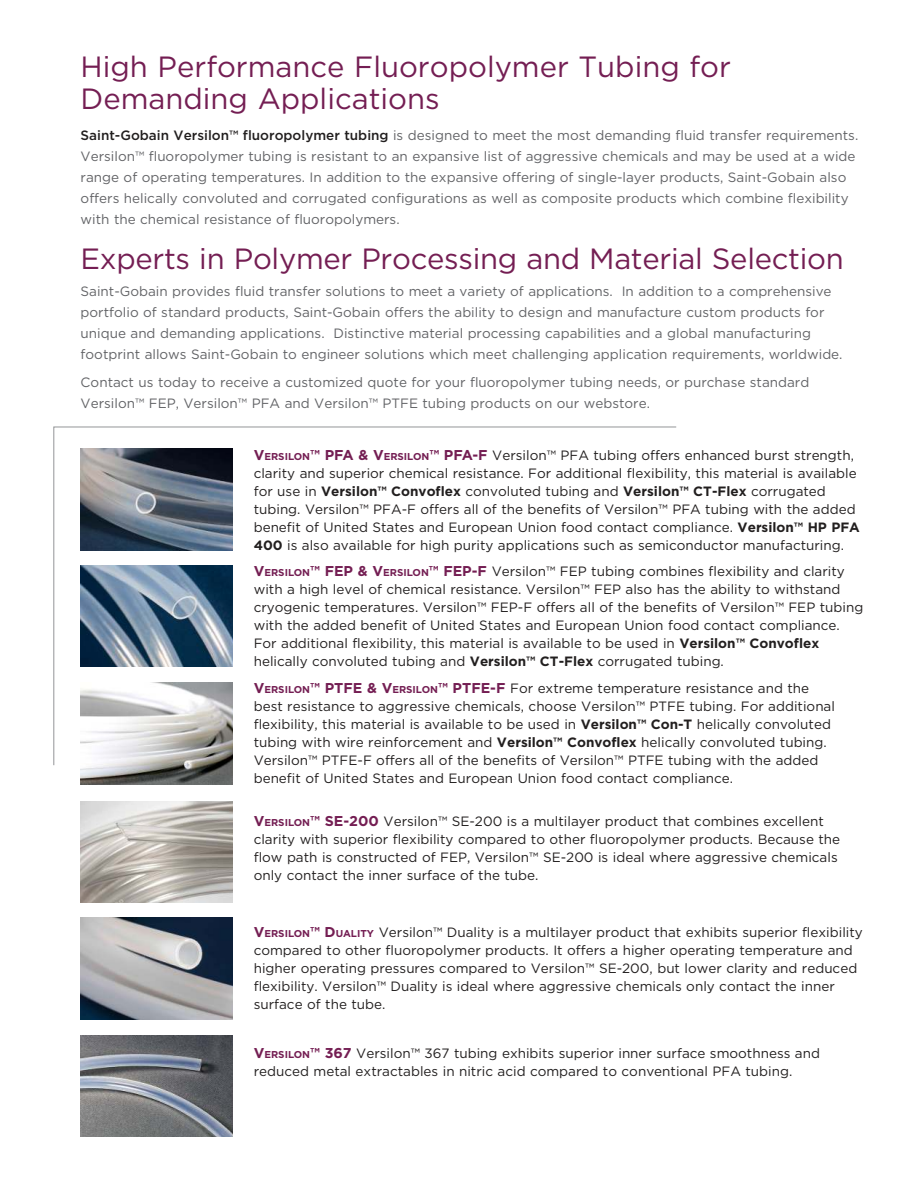
<style>
.page{position:relative;width:918px;height:1188px;background:#fff}
.page>*{position:absolute;margin:0;border:0;box-sizing:border-box;transform-origin:0 0}
.t1{font:29.25px/31.5px "Gotham";color:#741e53}
.t2{font:13.5px/18px "Gotham";color:#221f1f}
.t3{font:13.5px/21px "Gotham";color:#626366}
.s1{font-weight:500;color:#221f1f}
.s2{font-weight:700;font-size:14.25px;color:#741e53}
.s3{font-weight:700;font-size:10.05px;color:#741e53}
.s4{font-weight:700}
</style>
<div class="page">
<img style="left:81px;top:766px;width:152px;height:18px">
<img style="left:81px;top:1036px;width:152px;height:101px">
<img style="left:81px;top:802px;width:152px;height:101px">
<img style="left:81px;top:918px;width:152px;height:101px">
<svg style="left:53px;top:426px;width:624px;height:340px"></svg>
<h1 class="t1" style="left:81px;top:53px;width:652px">High Performance Fluoropolymer Tubing for<br>Demanding Applications</h1>
<p class="t3" style="left:81px;top:125px;width:779px"><span class="s1">Saint-Gobain Versilon™ fluoropolymer tubing</span> is designed to meet the most demanding fluid transfer requirements.<br>Versilon™ fluoropolymer tubing is resistant to an expansive list of aggressive chemicals and may be used at a wide range of operating temperatures. In addition to the expansive offering of single-layer products, Saint-Gobain also offers helically convoluted and corrugated configurations as well as composite products which combine flexibility with the chemical resistance of fluoropolymers.</p>
<h1 class="t1" style="left:81px;top:244px;width:765px">Experts in Polymer Processing and Material Selection</h1>
<p class="t3" style="left:81px;top:282px;width:763px">Saint-Gobain provides fluid transfer solutions to meet a variety of applications. In addition to a comprehensive portfolio of standard products, Saint-Gobain offers the ability to design and manufacture custom products for unique and demanding applications. Distinctive material processing capabilities and a global manufacturing footprint allows Saint-Gobain to engineer solutions which meet challenging application requirements, worldwide.</p>
<p class="t3" style="left:81px;top:373px;width:730px">Contact us today to receive a customized quote for your fluoropolymer tubing needs, or purchase standard<br>Versilon™ FEP, Versilon™ PFA and Versilon™ PTFE tubing products on our webstore.</p>
<p class="t2" style="left:254px;top:447px;width:608px"><span class="s2">V</span><span class="s3">ERSILON</span><span class="s2">™ PFA &amp; V</span><span class="s3">ERSILON</span><span class="s2">™ PFA-F</span> Versilon™ PFA tubing offers enhanced burst strength, clarity and superior chemical resistance. For additional flexibility, this material is available for use in <span class="s4">Versilon™ Convoflex</span> convoluted tubing and <span class="s4">Versilon™ CT-Flex</span> corrugated tubing. Versilon™ PFA-F offers all of the benefits of Versilon™ PFA tubing with the added benefit of United States and European Union food contact compliance. <span class="s4">Versilon™ HP PFA 400</span> is also available for high purity applications such as semiconductor manufacturing.</p>
<p class="t2" style="left:254px;top:563px;width:611px"><span class="s2">V</span><span class="s3">ERSILON</span><span class="s2">™ FEP &amp; V</span><span class="s3">ERSILON</span><span class="s2">™ FEP-F</span> Versilon™ FEP tubing combines flexibility and clarity with a high level of chemical resistance. Versilon™ FEP also has the ability to withstand cryogenic temperatures. Versilon™ FEP-F offers all of the benefits of Versilon™ FEP tubing with the added benefit of United States and European Union food contact compliance.<br>For additional flexibility, this material is available to be used in <span class="s4">Versilon™ Convoflex </span>helically convoluted tubing and <span class="s4">Versilon™ CT-Flex</span> corrugated tubing.</p>
<p class="t2" style="left:254px;top:680px;width:583px"><span class="s2">V</span><span class="s3">ERSILON</span><span class="s2">™ PTFE &amp; V</span><span class="s3">ERSILON</span><span class="s2">™ PTFE-F</span> For extreme temperature resistance and the best resistance to aggressive chemicals, choose Versilon™ PTFE tubing. For additional flexibility, this material is available to be used in <span class="s4">Versilon™ Con-T</span> helically convoluted tubing with wire reinforcement and <span class="s4">Versilon™ Convoflex</span> helically convoluted tubing.<br>Versilon™ PTFE-F offers all of the benefits of Versilon™ PTFE tubing with the added benefit of United States and European Union food contact compliance.</p>
<p class="t2" style="left:254px;top:813px;width:588px"><span class="s2">V</span><span class="s3">ERSILON</span><span class="s2">™ SE-200</span> Versilon™ SE-200 is a multilayer product that combines excellent clarity with superior flexibility compared to other fluoropolymer products. Because the flow path is constructed of FEP, Versilon™ SE-200 is ideal where aggressive chemicals only contact the inner surface of the tube.</p>
<p class="t2" style="left:254px;top:923px;width:611px"><span class="s2">V</span><span class="s3">ERSILON</span><span class="s2">™ D</span><span class="s3">UALITY</span> Versilon™ Duality is a multilayer product that exhibits superior flexibility compared to other fluoropolymer products. It offers a higher operating temperature and higher operating pressures compared to Versilon™ SE-200, but lower clarity and reduced flexibility. Versilon™ Duality is ideal where aggressive chemicals only contact the inner surface of the tube.</p>
<p class="t2" style="left:254px;top:1045px;width:568px"><span class="s2">V</span><span class="s3">ERSILON</span><span class="s2">™ 367</span> Versilon™ 367 tubing exhibits superior inner surface smoothness and reduced metal extractables in nitric acid compared to conventional PFA tubing.</p>
</div>
